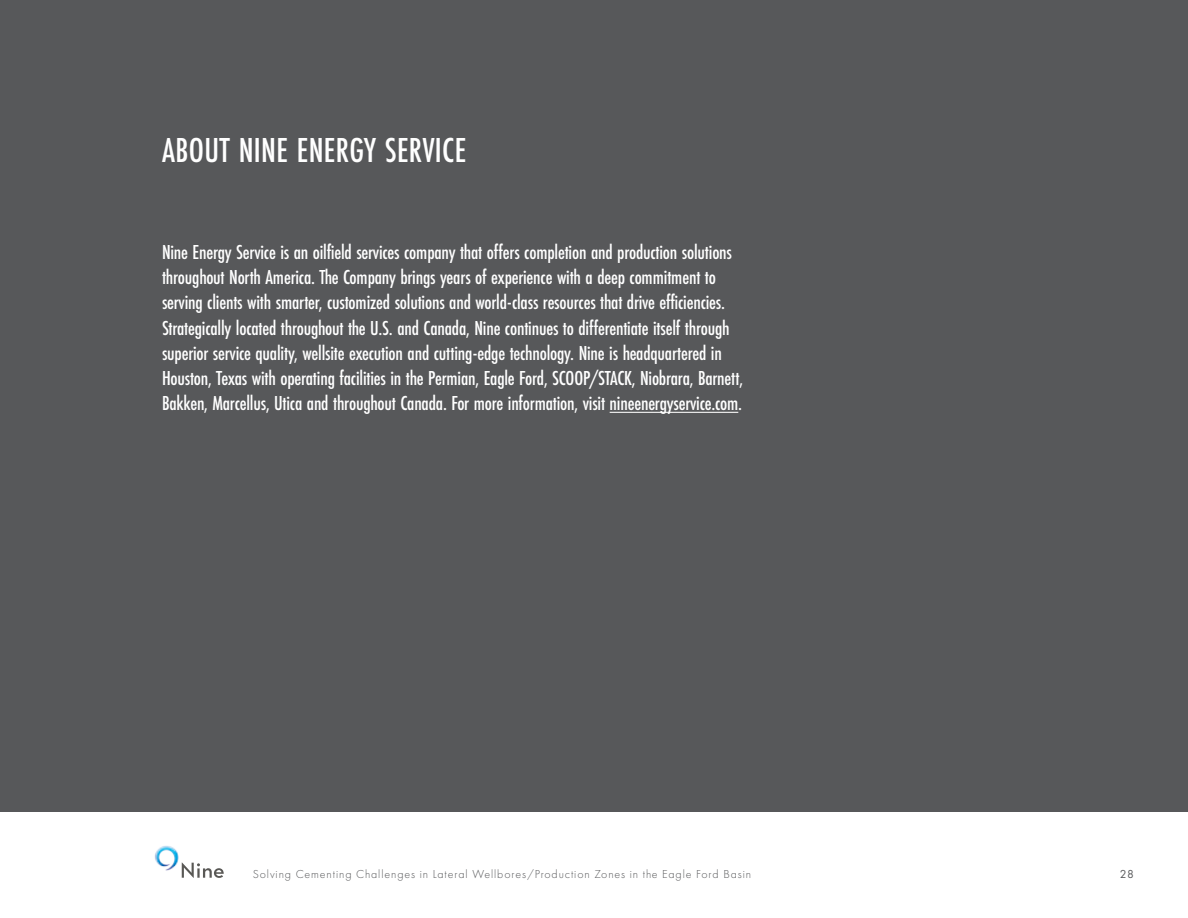
<style>
.page{position:relative;width:1188px;height:918px;background:#fff}
.page>*{position:absolute;margin:0;border:0;box-sizing:border-box;transform-origin:0 0}
.ebook_-_sub_1B{font:500 36px "Futura PT Cond";letter-spacing:.01em;color:#fff}
.t1{font:500 21px/25.2px "Futura PT Cond";letter-spacing:-.01em;color:#fff}
.t2{font:300 12px "Futura PT";letter-spacing:.075em;color:#57585a}
.t3{font:12px "Futura PT";color:#57585a}
</style>
<div class="page">
<svg style="left:182px;top:863px;width:42px;height:15px"></svg>
<img style="left:154px;top:845px;width:25px;height:26px">
<div style="left:0;top:0;width:1188px;height:811px;background:#57585a"></div>
<hr style="left:610px;top:412px;width:128px;height:1px;background:#fff">
<p class="ebook_-_sub_1B" style="left:162px;top:129px;width:306px">ABOUT NINE ENERGY SERVICE</p>
<p class="t1" style="left:162px;top:239px;width:583px">Nine Energy Service is an oilfield services company that offers completion and production solutions throughout North America. The Company brings years of experience with a deep commitment to serving clients with smarter, customized solutions and world-class resources that drive efficiencies.<br>Strategically located throughout the U.S. and Canada, Nine continues to differentiate itself through superior service quality, wellsite execution and cutting-edge technology. Nine is headquartered in Houston, Texas with operating facilities in the Permian, Eagle Ford, SCOOP/STACK, Niobrara, Barnett, Bakken, Marcellus, Utica and throughout Canada. For more information, visit nineenergyservice.com.</p>
<p class="t2" style="left:253px;top:867px;width:500px">Solving Cementing Challenges in Lateral Wellbores/Production Zones in the Eagle Ford Basin</p>
<p class="t3" style="left:1120px;top:867px;width:16px">28</p>
</div>
